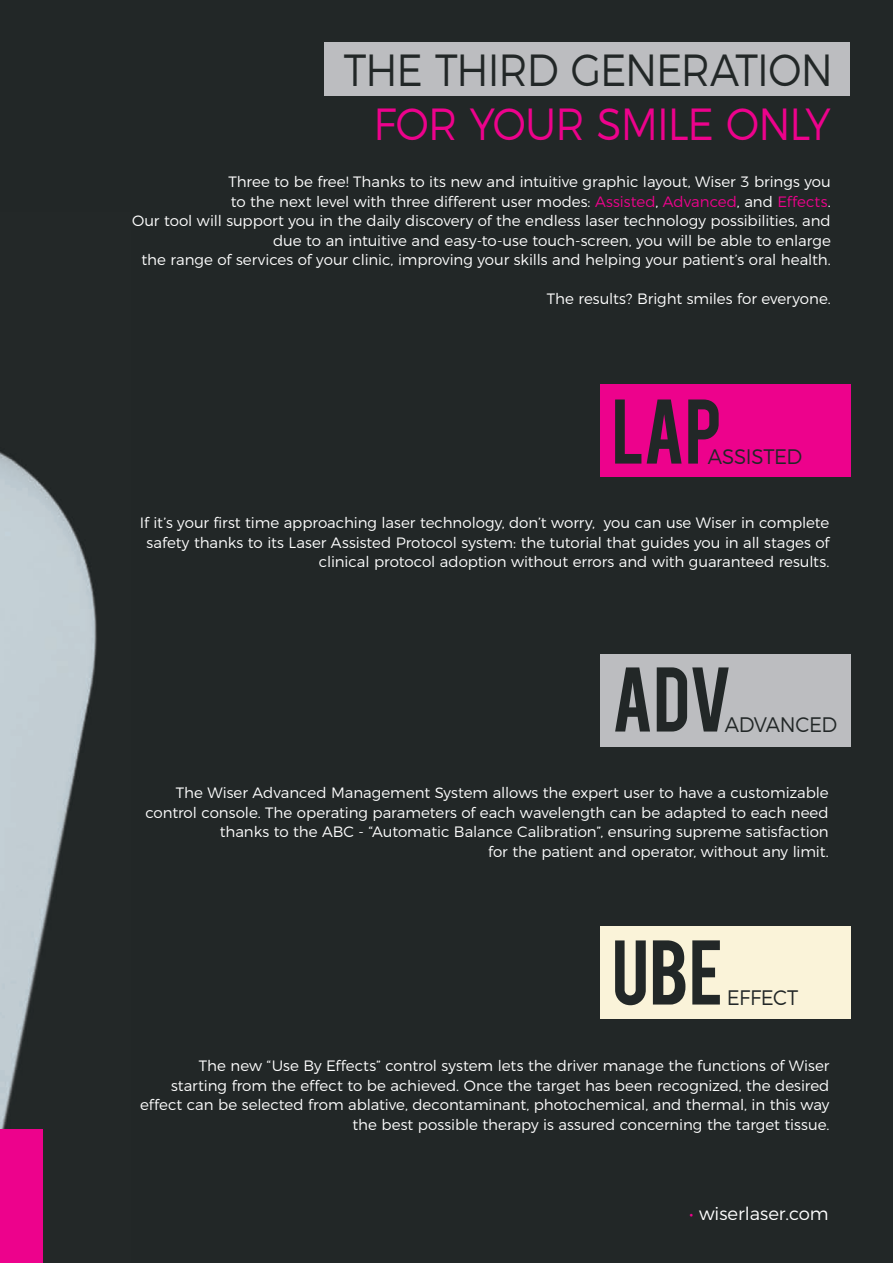
<style>
.page{position:relative;width:893px;height:1263px;background:#222727}
.page>*{position:absolute;margin:0;border:0;box-sizing:border-box;transform-origin:0 0}
.t1{font:72px "Bebas";color:#222727}
.t2{font:300 45px "Montserrat";letter-spacing:-.025em;color:#222727;scale:.9 1}
.t3{font:300 45px "Montserrat";letter-spacing:-.025em;color:#ed028c;scale:.9 1}
.t4{font:300 21px "Montserrat";letter-spacing:-.02em;color:#222727;scale:.95 1}
.t5{font:300 18px "Montserrat";color:#fff}
.t6{font:300 15px/19.5px "Montserrat";letter-spacing:-.005em;color:#fff;text-align:right}
.s1{color:#ed028c}
</style>
<div class="page">
<img style="left:0;top:451px;width:97px;height:679px">
<div style="left:0;top:1130px;width:43px;height:133px;background:#ed028c"></div>
<div style="left:325px;top:43px;width:525px;height:53px;background:#bcbdc0"></div>
<div style="left:600px;top:385px;width:250px;height:92px;background:#ed028c"></div>
<div style="left:600px;top:654px;width:250px;height:92px;background:#bcbdc0"></div>
<div style="left:600px;top:926px;width:250px;height:93px;background:#faf3d9"></div>
<h2 class="t2" style="left:344px;top:35px;width:545px">THE THIRD GENERATION</h2>
<h2 class="t3" style="left:374px;top:88px;width:510px">FOR YOUR SMILE ONLY</h2>
<p class="t6" style="left:132px;top:171px;width:700px">Three to be free! Thanks to its new and intuitive graphic layout, Wiser 3 brings you<br>to the next level with three different user modes: <span class="s1">Assisted</span>, <span class="s1">Advanced</span>, and <span class="s1">Effects</span>.<br>Our tool will support you in the daily discovery of the endless laser technology possibilities, and due to an intuitive and easy-to-use touch-screen, you will be able to enlarge<br>the range of services of your clinic, improving your skills and helping your patient’s oral health.</p>
<p class="t6" style="left:547px;top:288px;width:285px">The results? Bright smiles for everyone.</p>
<h1 class="t1" style="left:612px;top:379px;width:112px">LAP</h1>
<h3 class="t4" style="left:708px;top:441px;width:101px">ASSISTED</h3>
<p class="t6" style="left:140px;top:512px;width:691px">If it’s your first time approaching laser technology, don’t worry, you can use Wiser in complete safety thanks to its Laser Assisted Protocol system: the tutorial that guides you in all stages of clinical protocol adoption without errors and with guaranteed results.</p>
<h1 class="t1" style="left:612px;top:647px;width:122px">ADV</h1>
<h3 class="t4" style="left:725px;top:708px;width:120px">ADVANCED</h3>
<p class="t6" style="left:145px;top:782px;width:685px">The Wiser Advanced Management System allows the expert user to have a customizable control console. The operating parameters of each wavelength can be adapted to each need thanks to the ABC - “Automatic Balance Calibration”, ensuring supreme satisfaction<br>for the patient and operator, without any limit.</p>
<h1 class="t1" style="left:612px;top:920px;width:113px">UBE</h1>
<h3 class="t4" style="left:727px;top:981px;width:77px">EFFECT</h3>
<p class="t6" style="left:140px;top:1055px;width:691px">The new “Use By Effects” control system lets the driver manage the functions of Wiser starting from the effect to be achieved. Once the target has been recognized, the desired effect can be selected from ablative, decontaminant, photochemical, and thermal, in this way the best possible therapy is assured concerning the target tissue.</p>
<p class="t5" style="left:689px;top:1200px;width:141px"><span class="s1">•</span> wiserlaser.com</p>
</div>
